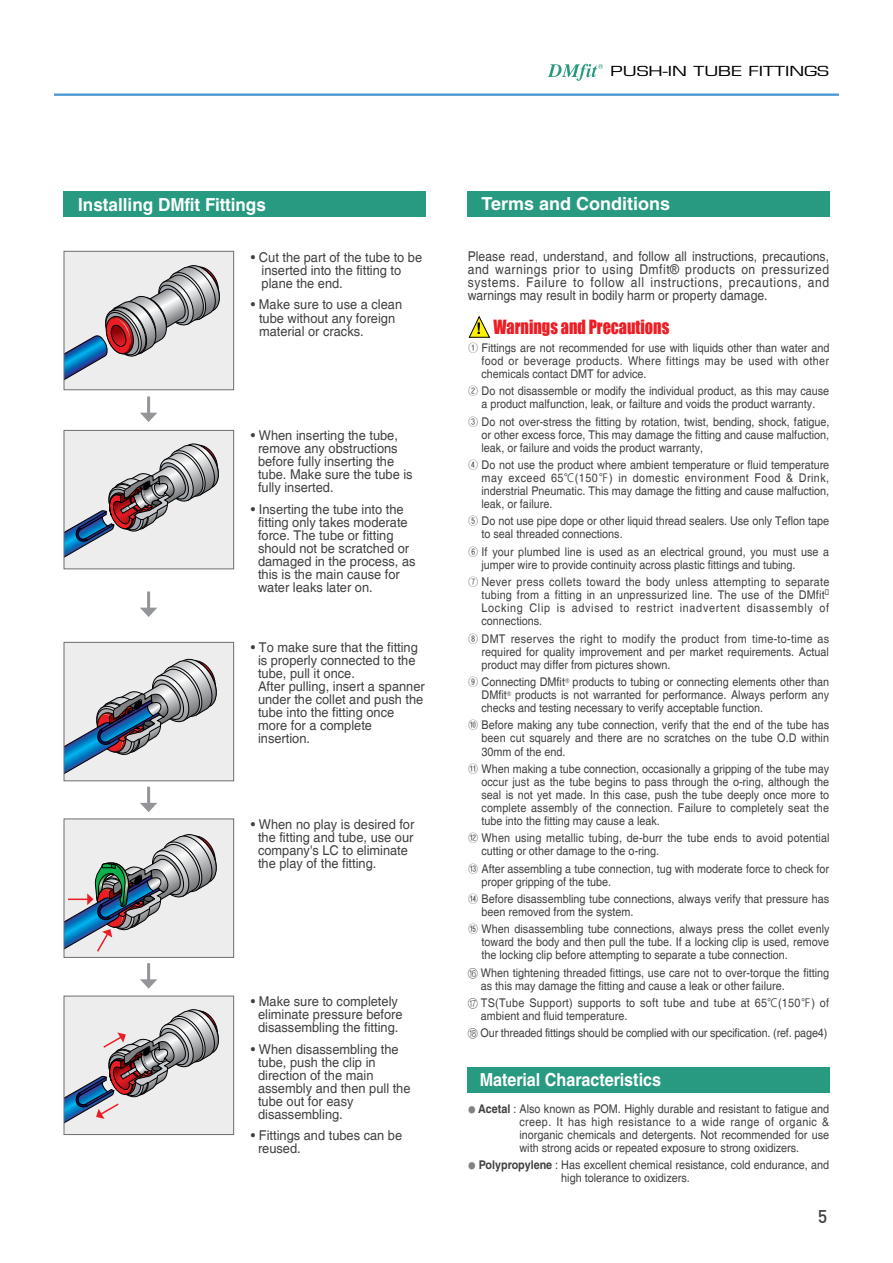
<style>
.page{position:relative;width:893px;height:1263px;background:#fff}
.page>*{position:absolute;margin:0;border:0;box-sizing:border-box;transform-origin:0 0}
.t1{font:700 18px "Helvetica LT Std";color:#fff;scale:.9 1}
.t2{font:700 18px "Helvetica LT Std";color:#fff;scale:.95 1}
.t3{font:18px "Impact";color:#ed1d24;scale:.9 1}
.t4{font:700 18px "Helvetica LT Std";color:#fff}
.t5{font:500 18px "DIN";color:#414042}
.t6{font:15px "H2 gtr E";color:#000}
.t7{font:13.5px/13px "Helvetica";color:#414042;scale:.95 1}
.t8{font:13.5px/13px "Helvetica";color:#414042;text-align:justify;scale:.9 1}
.t9{font:13.5px "Eurostile LT Std";color:#000;scale:1.4 1}
.t10{font:12px/13px "Helvetica";color:#414042;text-align:justify;scale:.9 1}
.t11{font:12px/13px "Helvetica";letter-spacing:.025em;color:#414042;scale:.9 1}
.s1{font-family:"H2 gtr B"}
.s2{font-family:"Malgun Gothic"}
.s3{font-family:"Nanum Gothic"}
.s4{font-family:"H2 gtr B";font-size:9px;color:#808285}
.s5{font-family:"Helvetica LT Std";font-weight:700}
</style>
<div class="page">
<svg style="left:468px;top:316px;width:23px;height:22px"></svg>
<div style="left:467px;top:191px;width:362px;height:26px;background:#289a82"></div>
<div style="left:467px;top:1067px;width:362px;height:26px;background:#289a82"></div>
<div style="left:63px;top:191px;width:362px;height:26px;background:#289a82"></div>
<div style="left:64px;top:251px;width:170px;height:139px;background:#eeeded"></div>
<svg style="left:66px;top:265px;width:154px;height:114px"></svg>
<div style="left:64px;top:251px;width:170px;height:139px;border:1px solid #6d6e71"></div>
<div style="left:64px;top:430px;width:170px;height:139px;background:#eeeded"></div>
<svg style="left:66px;top:443px;width:153px;height:114px"></svg>
<div style="left:64px;top:430px;width:170px;height:139px;border:1px solid #6d6e71"></div>
<div style="left:64px;top:996px;width:170px;height:138px;background:#eeeded"></div>
<div style="left:64px;top:996px;width:170px;height:139px;border:1px solid #6d6e71"></div>
<div style="left:64px;top:642px;width:170px;height:139px;background:#eeeded"></div>
<svg style="left:66px;top:658px;width:151px;height:115px"></svg>
<div style="left:64px;top:642px;width:170px;height:139px;border:1px solid #6d6e71"></div>
<div style="left:64px;top:819px;width:170px;height:138px;background:#eeeded"></div>
<div style="left:64px;top:819px;width:170px;height:139px;border:1px solid #6d6e71"></div>
<svg style="left:548px;top:64px;width:55px;height:17px"></svg>
<hr style="left:54px;top:94px;width:785px;height:2px;background:#4495d1">
<hr style="left:147px;top:396px;width:3px;height:19px;background:#939598">
<svg style="left:140px;top:413px;width:17px;height:9px"></svg>
<hr style="left:147px;top:591px;width:3px;height:19px;background:#939598">
<svg style="left:140px;top:608px;width:17px;height:9px"></svg>
<hr style="left:147px;top:787px;width:3px;height:18px;background:#939598">
<svg style="left:140px;top:803px;width:17px;height:9px"></svg>
<svg style="left:64px;top:1006px;width:156px;height:128px"></svg>
<svg style="left:64px;top:831px;width:153px;height:124px"></svg>
<hr style="left:147px;top:963px;width:3px;height:19px;background:#939598">
<svg style="left:140px;top:979px;width:17px;height:10px"></svg>
<p class="t9" style="left:610px;top:63px;width:158px">PUSH-IN TUBE FITTINGS</p>
<h1 class="t2" style="left:78px;top:194px;width:199px">Installing DMfit Fittings</h1>
<p class="t7" style="left:262px;top:251px;width:171px;text-indent:-11px">• Cut the part of the tube to be inserted into the fitting to plane the end.</p>
<p class="t7" style="left:259px;top:299px;width:152px;text-indent:-8px">• Make sure to use a clean tube without any foreign material or cracks.</p>
<p class="t7" style="left:258px;top:429px;width:164px;text-indent:-7px">• When inserting the tube, remove any obstructions before fully inserting the tube. Make sure the tube is fully inserted.</p>
<p class="t7" style="left:258px;top:503px;width:167px;text-indent:-7px">• Inserting the tube into the fitting only takes moderate force. The tube or fitting should not be scratched or damaged in the process, as this is the main cause for water leaks later on.</p>
<p class="t7" style="left:258px;top:641px;width:177px;text-indent:-7px">• To make sure that the fitting is properly connected to the tube, pull it once.<br>After pulling, insert a spanner under the collet and push the tube into the fitting once more for a complete insertion.</p>
<p class="t7" style="left:258px;top:818px;width:166px;text-indent:-7px">• When no play is desired for the fitting and tube, use our company's LC to eliminate the play of the fitting.</p>
<p class="t7" style="left:251px;top:995px;width:161px;text-align:center">• Make sure to completely eliminate pressure before disassembling the fitting.</p>
<p class="t7" style="left:258px;top:1043px;width:162px;text-indent:-7px">• When disassembling the tube, push the clip in direction of the main assembly and then pull the tube out for easy disassembling.</p>
<p class="t7" style="left:258px;top:1129px;width:153px;text-indent:-7px">• Fittings and tubes can be reused.</p>
<h1 class="t4" style="left:481px;top:193px;width:190px">Terms and Conditions</h1>
<p class="t8" style="left:468px;top:250px;width:403px">Please read, understand, and follow all instructions, precautions, and warnings prior to using Dmfit® products on pressurized systems. Failure to follow all instructions, precautions, and warnings may result in bodily harm or property damage.</p>
<h1 class="t3" style="left:493px;top:313px;width:197px">Warnings and Precautions</h1>
<p class="t10" style="left:482px;top:341px;width:388px;text-indent:-14px"><span class="s1">①</span> Fittings are not recommended for use with liquids other than water and food or beverage products. Where fittings may be used with other chemicals contact DMT for advice.</p>
<p class="t10" style="left:468px;top:385px;width:403px;text-align:center"><span class="s1">②</span> Do not disassemble or modify the individual product, as this may cause a product malfunction, leak, or failture and voids the product warranty.</p>
<p class="t10" style="left:482px;top:415px;width:388px;text-indent:-14px"><span class="s1">③</span> Do not over-stress the fitting by rotation, twist, bending, shock, fatigue, or other excess force, This may damage the fitting and cause malfuction, leak, or failure and voids the product warranty,</p>
<p class="t10" style="left:482px;top:459px;width:388px;text-indent:-14px"><span class="s1">④</span> Do not use the product where ambient temperature or fluid temperature may exceed 65<span class="s2">℃</span>(150<span class="s2">℉</span>) in domestic environment Food &amp; Drink, inderstrial Pneumatic. This may damage the fitting and cause malfuction, leak, or failure.</p>
<p class="t10" style="left:482px;top:515px;width:388px;text-indent:-14px"><span class="s1">⑤</span> Do not use pipe dope or other liquid thread sealers. Use only Teflon tape to seal threaded connections.</p>
<p class="t10" style="left:482px;top:545px;width:388px;text-indent:-14px"><span class="s1">⑥</span> If your plumbed line is used as an electrical ground, you must use a jumper wire to provide continuity across plastic fittings and tubing.</p>
<p class="t10" style="left:482px;top:576px;width:388px;text-indent:-14px"><span class="s1">⑦</span> Never press collets toward the body unless attempting to separate tubing from a fitting in an unpressurized line. The use of the DMfit<sup>｣</sup>Locking Clip is advised to restrict inadvertent disassembly of connections.</p>
<p class="t10" style="left:482px;top:632px;width:388px;text-indent:-14px"><span class="s1">⑧</span> DMT reserves the right to modify the product from time-to-time as required for quality improvement and per market requirements. Actual product may differ from pictures shown.</p>
<p class="t10" style="left:482px;top:676px;width:388px;text-indent:-14px"><span class="s1">⑨</span> Connecting DMfit<sup>®</sup> products to tubing or connecting elements other than DMfit<sup>®</sup> products is not warranted for performance. Always perform any checks and testing necessary to verify acceptable function.</p>
<p class="t10" style="left:482px;top:719px;width:388px;text-indent:-14px"><span class="s1">⑩</span> Before making any tube connection, verify that the end of the tube has been cut squarely and there are no scratches on the tube O.D within 30mm of the end.</p>
<p class="t10" style="left:482px;top:762px;width:388px;text-indent:-14px"><span class="s1">⑪</span> When making a tube connection, occasionally a gripping of the tube may occur just as the tube begins to pass through the o-ring, although the seal is not yet made. In this case, push the tube deeply once more to complete assembly of the connection. Failure to completely seat the tube into the fitting may cause a leak.</p>
<p class="t10" style="left:482px;top:832px;width:388px;text-indent:-14px"><span class="s1">⑫</span> When using metallic tubing, de-burr the tube ends to avoid potential cutting or other damage to the o-ring.</p>
<p class="t10" style="left:482px;top:862px;width:388px;text-indent:-14px"><span class="s1">⑬</span> After assembling a tube connection, tug with moderate force to check for proper gripping of the tube.</p>
<p class="t10" style="left:482px;top:893px;width:388px;text-indent:-14px"><span class="s1">⑭</span> Before disassembling tube connections, always verify that pressure has been removed from the system.</p>
<p class="t10" style="left:482px;top:923px;width:388px;text-indent:-14px"><span class="s1">⑮</span> When disassembling tube connections, always press the collet evenly toward the body and then pull the tube. If a locking clip is used, remove the locking clip before attempting to separate a tube connection.</p>
<p class="t10" style="left:481px;top:966px;width:388px;text-indent:-13px"><span class="s3">⑯</span> When tightening threaded fittings, use care not to over-torque the fitting as this may damage the fitting and cause a leak or other failure.</p>
<p class="t11" style="left:481px;top:997px;width:388px;text-indent:-13px"><span class="s3">⑰</span> TS(Tube Support) supports to soft tube and tube at 65<span class="s2">℃</span>(150<span class="s2">℉</span>) of ambient and fluid temperature.</p>
<p class="t10" style="left:468px;top:1027px;width:401px"><span class="s3">⑱</span> Our threaded fittings should be complied with our specification. (ref. page4)</p>
<p class="t6" style="left:476px;top:322px;width:8px">!</p>
<h1 class="t1" style="left:480px;top:1069px;width:203px">Material Characteristics</h1>
<p class="t10" style="left:519px;top:1102px;width:346px;text-indent:-52px"><span class="s4">●</span> <span class="s5">Acetal</span> : Also known as POM. Highly durable and resistant to fatigue and creep. It has high resistance to a wide range of organic &amp; inorganic chemicals and detergents. Not recommended for use with strong acids or repeated exposure to strong oxidizers.</p>
<p class="t10" style="left:561px;top:1159px;width:299px;text-indent:-94px"><span class="s4">●</span> <span class="s5">Polypropylene</span> : Has excellent chemical resistance, cold endurance, and high tolerance to oxidizers.</p>
<h1 class="t5" style="left:818px;top:1205px;width:11px">5</h1>
</div>
